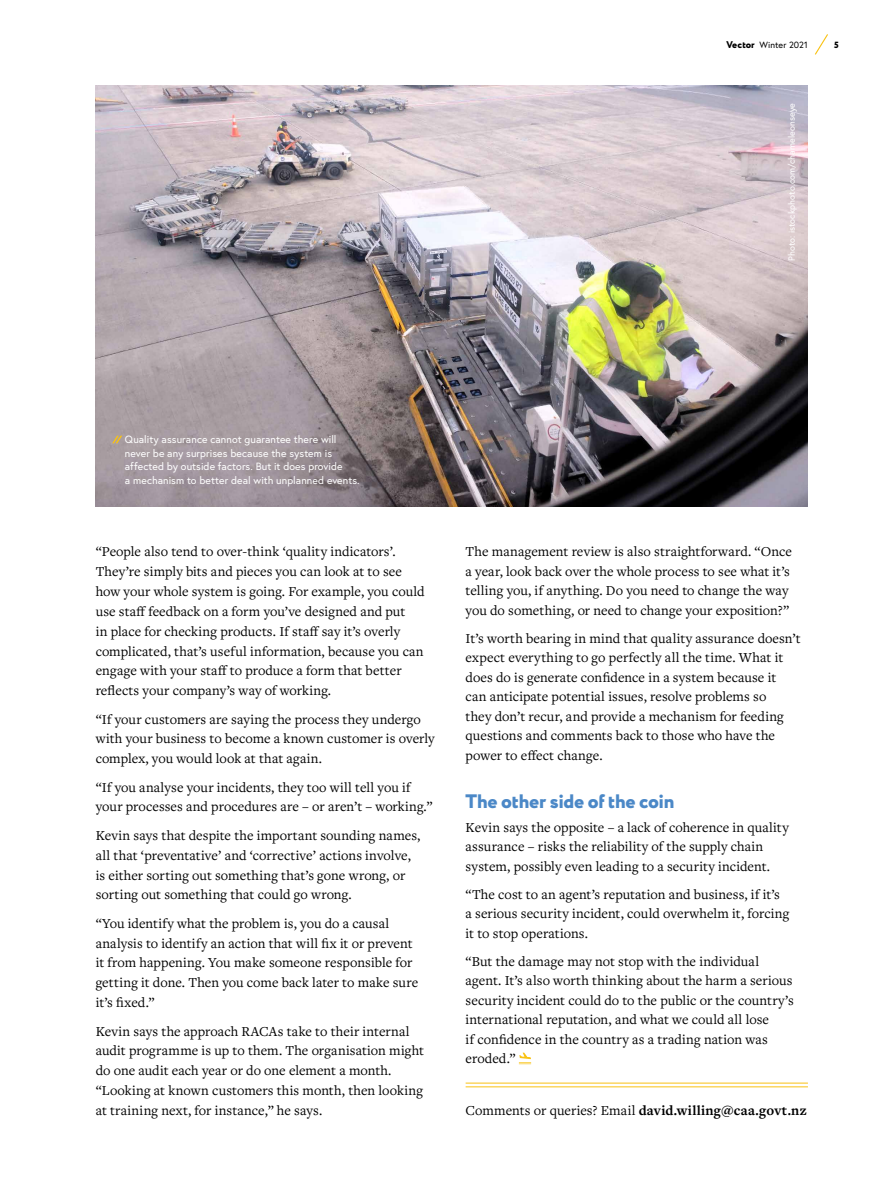
<style>
.page{position:relative;width:893px;height:1200px;background:#fff}
.page>*{position:absolute;margin:0;border:0;box-sizing:border-box;transform-origin:0 0}
.t1{font:800 19.5px "Circe";letter-spacing:-.01em;color:#4b88c7}
.Body{font:14.25px/19.8px "Freight Text Pro";letter-spacing:.005em;color:#000}
.Contact{font:700 14.25px "Freight Text Pro";letter-spacing:.015em;color:#000}
.Caption_White{font:10.5px/13.5px "Europa";letter-spacing:.005em;color:#fff}
.Credit_White{font:9px "Europa";letter-spacing:.01em;color:#fff}
.t2{font:9px "Europa";letter-spacing:.01em;color:#000}
.t3{font:800 9px "Circe";color:#000}
.s1{font-family:"Circe";font-weight:800;font-size:9.75px}
.s2{font-weight:400}
</style>
<div class="page">
<img style="left:96px;top:85px;width:712px;height:421px">
<hr style="left:466px;top:1082px;width:342px;height:1px;background:#f9c213">
<hr style="left:466px;top:1086px;width:342px;height:1px;background:#f9c213">
<svg style="left:519px;top:1052px;width:12px;height:11px"></svg>
<svg style="left:112px;top:435px;width:10px;height:8px"></svg>
<svg style="left:815px;top:34px;width:13px;height:21px"></svg>
<p class="t2" style="left:727px;top:39px;width:83px"><span class="s1">Vector</span> Winter 2021</p>
<p class="t3" style="left:834px;top:38px;width:6px">5</p>
<p class="Credit_White" style="left:786px;top:261px;width:159px;rotate:-90deg">Photo: istockphoto.com/chameleonseye</p>
<p class="Caption_White" style="left:125px;top:432px;width:236px">Quality assurance cannot guarantee there will never be any surprises because the system is affected by outside factors. But it does provide<br>a mechanism to better deal with unplanned events.</p>
<p class="Body" style="left:96px;top:541px;width:331px">“People also tend to over-think ‘quality indicators’.<br>They’re simply bits and pieces you can look at to see how your whole system is going. For example, you could use staff feedback on a form you’ve designed and put<br>in place for checking products. If staff say it’s overly complicated, that’s useful information, because you can engage with your staff to produce a form that better reflects your company’s way of working.</p>
<p class="Body" style="left:96px;top:708px;width:341px">“If your customers are saying the process they undergo with your business to become a known customer is overly complex, you would look at that again.</p>
<p class="Body" style="left:96px;top:776px;width:338px">“If you analyse your incidents, they too will tell you if your processes and procedures are – or aren’t – working.”</p>
<p class="Body" style="left:96px;top:824px;width:326px">Kevin says that despite the important sounding names, all that ‘preventative’ and ‘corrective’ actions involve, is either sorting out something that’s gone wrong, or sorting out something that could go wrong.</p>
<p class="Body" style="left:96px;top:912px;width:324px">“You identify what the problem is, you do a causal analysis to identify an action that will fix it or prevent it from happening. You make someone responsible for getting it done. Then you come back later to make sure it’s fixed.”</p>
<p class="Body" style="left:96px;top:1020px;width:330px">Kevin says the approach RACAs take to their internal audit programme is up to them. The organisation might do one audit each year or do one element a month. “Looking at known customers this month, then looking at training next, for instance,” he says.</p>
<p class="Body" style="left:466px;top:541px;width:328px">The management review is also straightforward. “Once a year, look back over the whole process to see what it’s telling you, if anything. Do you need to change the way you do something, or need to change your exposition?”</p>
<p class="Body" style="left:466px;top:628px;width:337px">It’s worth bearing in mind that quality assurance doesn’t expect everything to go perfectly all the time. What it does do is generate confidence in a system because it can anticipate potential issues, resolve problems so<br>they don’t recur, and provide a mechanism for feeding questions and comments back to those who have the power to effect change.</p>
<h2 class="t1" style="left:466px;top:787px;width:210px">The other side of the coin</h2>
<p class="Body" style="left:466px;top:816px;width:325px">Kevin says the opposite – a lack of coherence in quality assurance – risks the reliability of the supply chain system, possibly even leading to a security incident.</p>
<p class="Body" style="left:466px;top:883px;width:325px">“The cost to an agent’s reputation and business, if it’s a serious security incident, could overwhelm it, forcing it to stop operations.</p>
<p class="Body" style="left:466px;top:950px;width:330px">“But the damage may not stop with the individual agent. It’s also worth thinking about the harm a serious security incident could do to the public or the country’s international reputation, and what we could all lose<br>if confidence in the country as a trading nation was eroded.”</p>
<p class="Contact" style="left:466px;top:1100px;width:343px"><span class="s2">Comments or queries? Email</span> david.willing@caa.govt.nz</p>
</div>
